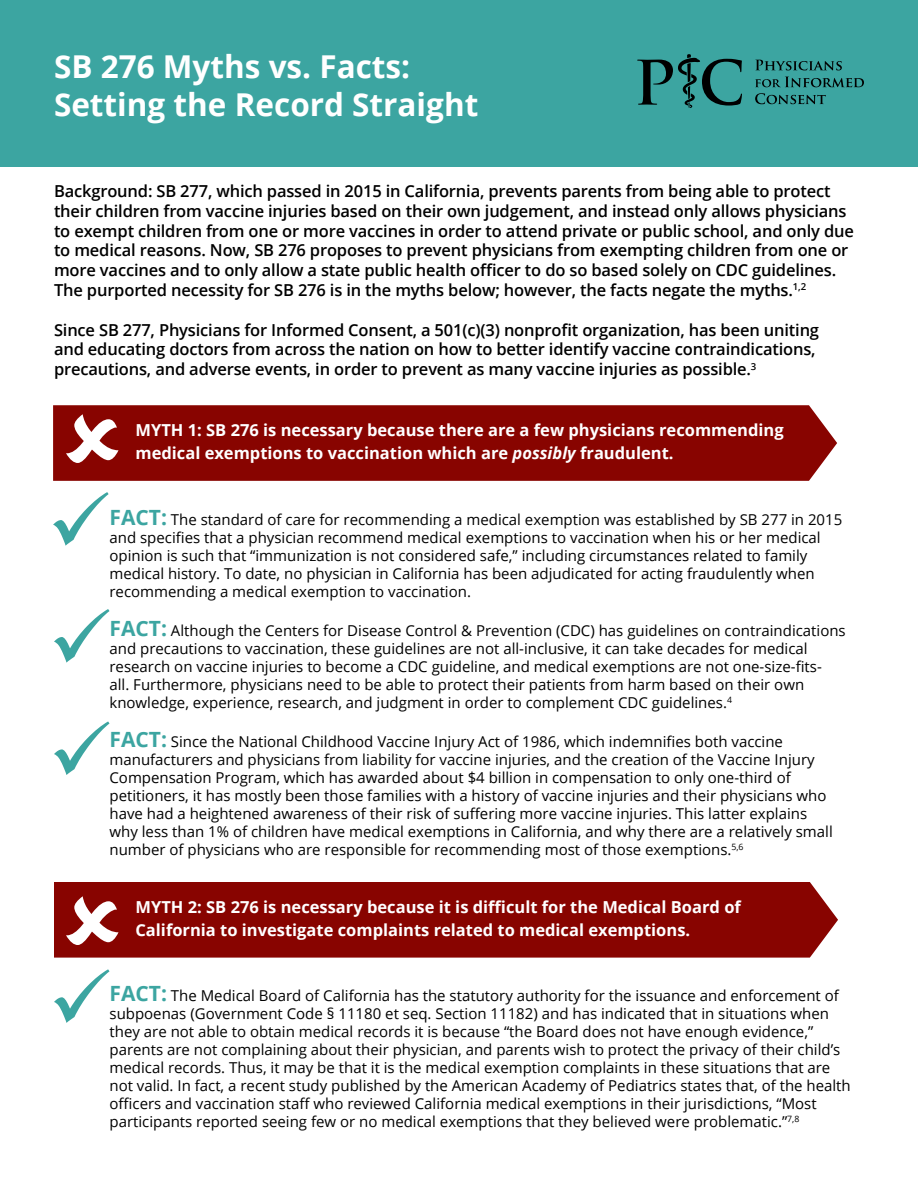
<style>
.page{position:relative;width:918px;height:1188px;background:#fff}
.page>*{position:absolute;margin:0;border:0;box-sizing:border-box;transform-origin:0 0}
.t1{font:700 31.5px/37.8px "Open Sans";color:#fff}
.t2{font:600 16.5px/19.8px "Open Sans";letter-spacing:-.01em;color:#000}
.t3{font:700 16.5px/22.5px "Open Sans";color:#fff}
.t4{font:15px/18px "Open Sans";color:#000}
.s1{font-style:italic}
.s2{font-weight:700;font-size:21px;color:#3ca5a1}
</style>
<div class="page">
<div style="left:0;top:0;width:918px;height:166px;background:#3ca5a1"></div>
<svg style="left:637px;top:54px;width:105px;height:54px"></svg>
<svg style="left:756px;top:60px;width:86px;height:10px"></svg>
<svg style="left:755px;top:77px;width:109px;height:10px"></svg>
<svg style="left:755px;top:93px;width:71px;height:11px"></svg>
<div style="left:53px;top:405px;width:784px;height:76px;background:#880400"></div>
<svg style="left:66px;top:414px;width:53px;height:49px"></svg>
<div style="left:54px;top:882px;width:784px;height:76px;background:#880400"></div>
<svg style="left:66px;top:896px;width:53px;height:49px"></svg>
<svg style="left:54px;top:969px;width:56px;height:54px"></svg>
<svg style="left:53px;top:492px;width:56px;height:54px"></svg>
<svg style="left:54px;top:609px;width:56px;height:54px"></svg>
<svg style="left:54px;top:721px;width:56px;height:54px"></svg>
<h1 class="t1" style="left:54px;top:47px;width:426px">SB 276 Myths vs. Facts:<br>Setting the Record Straight</h1>
<p class="t2" style="left:54px;top:181px;width:801px">Background: SB 277, which passed in 2015 in California, prevents parents from being able to protect their children from vaccine injuries based on their own judgement, and instead only allows physicians to exempt children from one or more vaccines in order to attend private or public school, and only due to medical reasons. Now, SB 276 proposes to prevent physicians from exempting children from one or more vaccines and to only allow a state public health officer to do so based solely on CDC guidelines.<br>The purported necessity for SB 276 is in the myths below; however, the facts negate the myths.<sup>1,2</sup></p>
<p class="t2" style="left:54px;top:319px;width:767px">Since SB 277, Physicians for Informed Consent, a 501(c)(3) nonprofit organization, has been uniting and educating doctors from across the nation on how to better identify vaccine contraindications, precautions, and adverse events, in order to prevent as many vaccine injuries as possible.<sup>3</sup></p>
<p class="t3" style="left:135px;top:418px;width:650px">MYTH 1: SB 276 is necessary because there are a few physicians recommending medical exemptions to vaccination which are <span class="s1">possibly</span> fraudulent.</p>
<p class="t4" style="left:110px;top:511px;width:734px"><span class="s2">FACT:</span> The standard of care for recommending a medical exemption was established by SB 277 in 2015 and specifies that a physician recommend medical exemptions to vaccination when his or her medical opinion is such that “immunization is not considered safe,” including circumstances related to family medical history. To date, no physician in California has been adjudicated for acting fraudulently when recommending a medical exemption to vaccination.</p>
<p class="t4" style="left:110px;top:621px;width:738px"><span class="s2">FACT:</span> Although the Centers for Disease Control &amp; Prevention (CDC) has guidelines on contraindications and precautions to vaccination, these guidelines are not all-inclusive, it can take decades for medical research on vaccine injuries to become a CDC guideline, and medical exemptions are not one-size-fits-<br>all. Furthermore, physicians need to be able to protect their patients from harm based on their own knowledge, experience, research, and judgment in order to complement CDC guidelines.<sup>4</sup></p>
<p class="t4" style="left:110px;top:732px;width:725px"><span class="s2">FACT:</span> Since the National Childhood Vaccine Injury Act of 1986, which indemnifies both vaccine manufacturers and physicians from liability for vaccine injuries, and the creation of the Vaccine Injury Compensation Program, which has awarded about $4 billion in compensation to only one-third of petitioners, it has mostly been those families with a history of vaccine injuries and their physicians who have had a heightened awareness of their risk of suffering more vaccine injuries. This latter explains why less than 1% of children have medical exemptions in California, and why there are a relatively small number of physicians who are responsible for recommending most of those exemptions.<sup>5,6</sup></p>
<p class="t3" style="left:135px;top:896px;width:607px">MYTH 2: SB 276 is necessary because it is difficult for the Medical Board of<br>California to investigate complaints related to medical exemptions.</p>
<p class="t4" style="left:110px;top:987px;width:743px"><span class="s2">FACT:</span> The Medical Board of California has the statutory authority for the issuance and enforcement of subpoenas (Government Code § 11180 et seq. Section 11182) and has indicated that in situations when they are not able to obtain medical records it is because “the Board does not have enough evidence,” parents are not complaining about their physician, and parents wish to protect the privacy of their child’s medical records. Thus, it may be that it is the medical exemption complaints in these situations that are not valid. In fact, a recent study published by the American Academy of Pediatrics states that, of the health officers and vaccination staff who reviewed California medical exemptions in their jurisdictions, “Most participants reported seeing few or no medical exemptions that they believed were problematic.”<sup>7,8</sup></p>
</div>
